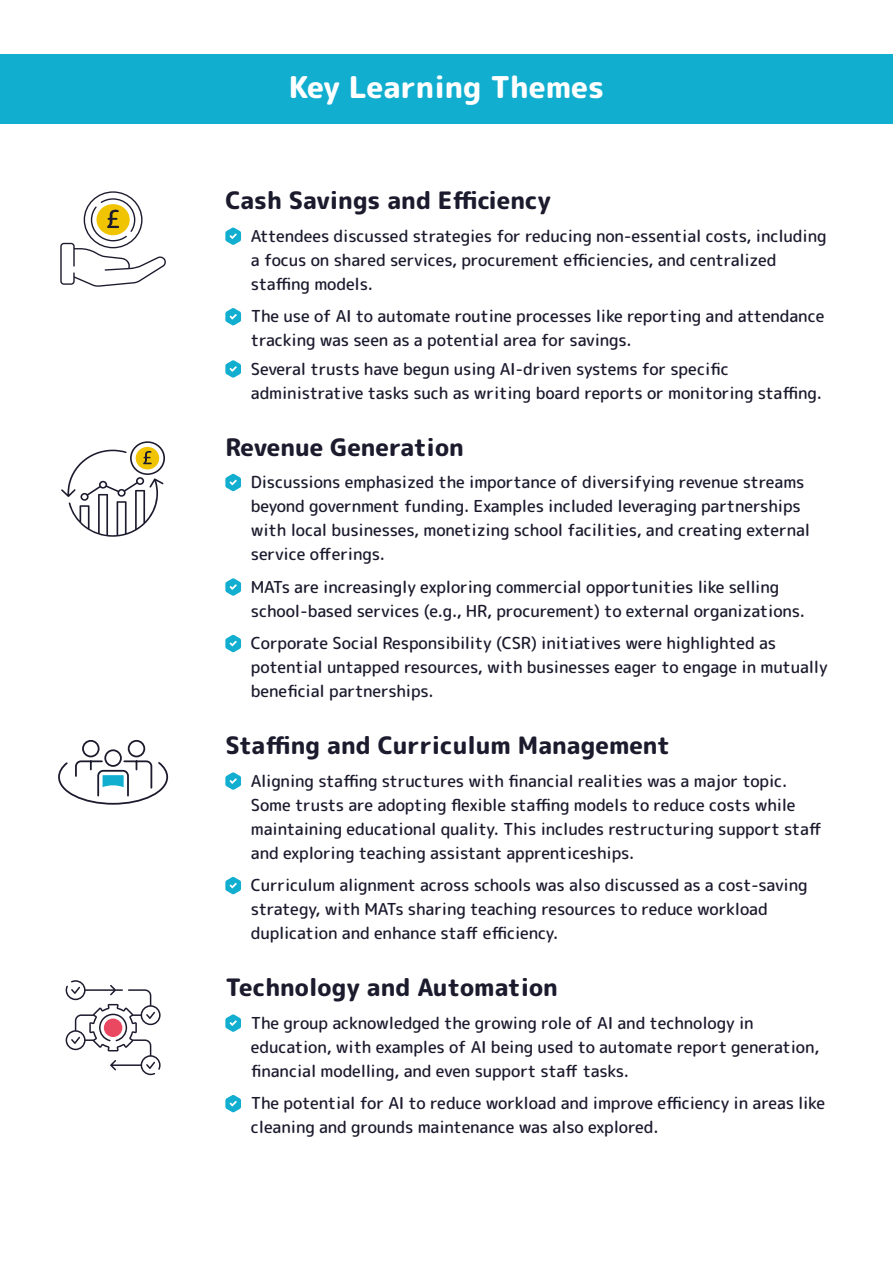
<style>
.page{position:relative;width:893px;height:1263px;background:#fff}
.page>*{position:absolute;margin:0;border:0;box-sizing:border-box;transform-origin:0 0}
.t1{font:800 30px "Rounded Mplus 1 c";color:#fff}
.t2{font:800 24px "Rounded Mplus 1 c";color:#1c1b2e}
.t3{font:500 16.5px/24px "Rounded Mplus 1 c";letter-spacing:-.01em;color:#1c1b2e}
</style>
<div class="page">
<hr style="left:0;top:0;width:1px;height:1263px;background:#12aed0">
<svg style="left:225px;top:228px;width:16px;height:17px"></svg>
<svg style="left:225px;top:308px;width:16px;height:17px"></svg>
<svg style="left:225px;top:360px;width:16px;height:18px"></svg>
<svg style="left:225px;top:474px;width:16px;height:17px"></svg>
<svg style="left:225px;top:578px;width:16px;height:18px"></svg>
<svg style="left:225px;top:635px;width:16px;height:17px"></svg>
<svg style="left:225px;top:772px;width:16px;height:18px"></svg>
<svg style="left:225px;top:877px;width:16px;height:17px"></svg>
<svg style="left:225px;top:1014px;width:16px;height:18px"></svg>
<svg style="left:225px;top:1095px;width:16px;height:17px"></svg>
<div style="left:0;top:54px;width:893px;height:69px;background:#12aed0"></div>
<svg style="left:58px;top:740px;width:111px;height:65px"></svg>
<svg style="left:66px;top:980px;width:95px;height:95px"></svg>
<div style="left:104px;top:1018px;width:18px;height:19px;background:#e94860;border-radius:50%"></div>
<svg style="left:61px;top:441px;width:104px;height:96px"></svg>
<svg style="left:60px;top:191px;width:106px;height:96px"></svg>
<h1 class="t1" style="left:289px;top:65px;width:317px">Key Learning Themes</h1>
<h2 class="t2" style="left:225px;top:184px;width:327px">Cash Savings and Efficiency</h2>
<p class="t3" style="left:251px;top:224px;width:577px">Attendees discussed strategies for reducing non-essential costs, including a focus on shared services, procurement efficiencies, and centralized staffing models.</p>
<p class="t3" style="left:251px;top:304px;width:575px">The use of AI to automate routine processes like reporting and attendance tracking was seen as a potential area for savings.</p>
<p class="t3" style="left:251px;top:357px;width:573px">Several trusts have begun using AI-driven systems for specific administrative tasks such as writing board reports or monitoring staffing.</p>
<h2 class="t2" style="left:225px;top:430px;width:240px">Revenue Generation</h2>
<p class="t3" style="left:251px;top:470px;width:561px">Discussions emphasized the importance of diversifying revenue streams beyond government funding. Examples included leveraging partnerships with local businesses, monetizing school facilities, and creating external service offerings.</p>
<p class="t3" style="left:251px;top:575px;width:556px">MATs are increasingly exploring commercial opportunities like selling school-based services (e.g., HR, procurement) to external organizations.</p>
<p class="t3" style="left:251px;top:631px;width:578px">Corporate Social Responsibility (CSR) initiatives were highlighted as potential untapped resources, with businesses eager to engage in mutually beneficial partnerships.</p>
<h2 class="t2" style="left:225px;top:728px;width:446px">Staffing and Curriculum Management</h2>
<p class="t3" style="left:251px;top:769px;width:573px">Aligning staffing structures with financial realities was a major topic.<br>Some trusts are adopting flexible staffing models to reduce costs while maintaining educational quality. This includes restructuring support staff and exploring teaching assistant apprenticeships.</p>
<p class="t3" style="left:251px;top:873px;width:558px">Curriculum alignment across schools was also discussed as a cost-saving strategy, with MATs sharing teaching resources to reduce workload duplication and enhance staff efficiency.</p>
<h2 class="t2" style="left:225px;top:970px;width:334px">Technology and Automation</h2>
<p class="t3" style="left:251px;top:1011px;width:570px">The group acknowledged the growing role of AI and technology in education, with examples of AI being used to automate report generation, financial modelling, and even support staff tasks.</p>
<p class="t3" style="left:251px;top:1091px;width:576px">The potential for AI to reduce workload and improve efficiency in areas like cleaning and grounds maintenance was also explored.</p>
</div>
